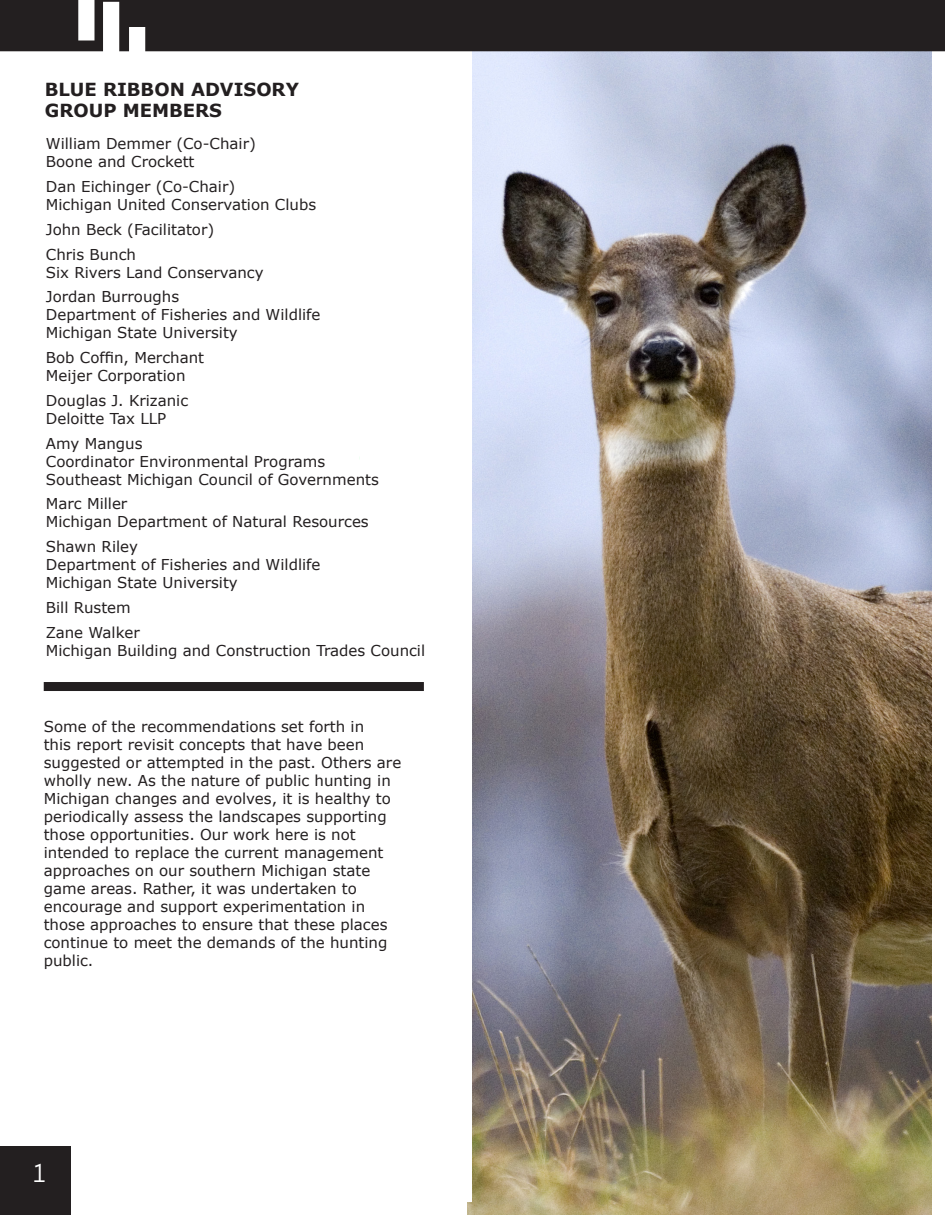
<style>
.page{position:relative;width:945px;height:1215px;background:#fff}
.page>*{position:absolute;margin:0;border:0;box-sizing:border-box;transform-origin:0 0}
.t1{font:27px "Orator Std";color:#fff}
.t2{font:700 18px "Verdana";color:#231f20}
.t3{font:15px/18px "Verdana";color:#231f20}
</style>
<div class="page">
<img style="left:467px;top:51px;width:465px;height:1164px">
<div style="left:0;top:43px;width:471px;height:1159px;background:#fff"></div>
<div style="left:0;top:0;width:945px;height:51px;background:#231f20"></div>
<svg style="left:78px;top:0;width:16px;height:40px"></svg>
<div style="left:103px;top:2px;width:16px;height:51px;background:#fff"></div>
<div style="left:129px;top:27px;width:16px;height:25px;background:#fff"></div>
<div style="left:0;top:1146px;width:71px;height:69px;background:#231f20"></div>
<div style="left:44px;top:682px;width:380px;height:9px;background:#231f20"></div>
<p class="t2" style="left:45px;top:76px;width:256px">BLUE RIBBON ADVISORY</p>
<p class="t2" style="left:45px;top:98px;width:179px">GROUP MEMBERS</p>
<p class="t3" style="left:46px;top:135px;width:211px">William Demmer (Co-Chair)</p>
<p class="t3" style="left:46px;top:153px;width:150px">Boone and Crockett</p>
<p class="t3" style="left:46px;top:178px;width:191px">Dan Eichinger (Co-Chair)</p>
<p class="t3" style="left:46px;top:196px;width:272px">Michigan United Conservation Clubs</p>
<p class="t3" style="left:46px;top:220px;width:170px">John Beck (Facilitator)</p>
<p class="t3" style="left:46px;top:245px;width:92px">Chris Bunch</p>
<p class="t3" style="left:46px;top:263px;width:219px">Six Rivers Land Conservancy</p>
<p class="t3" style="left:46px;top:288px;width:135px">Jordan Burroughs</p>
<p class="t3" style="left:46px;top:306px;width:276px">Department of Fisheries and Wildlife</p>
<p class="t3" style="left:46px;top:324px;width:193px">Michigan State University</p>
<p class="t3" style="left:46px;top:349px;width:160px">Bob Coffin, Merchant</p>
<p class="t3" style="left:46px;top:367px;width:141px">Meijer Corporation</p>
<p class="t3" style="left:46px;top:391px;width:144px">Douglas J. Krizanic</p>
<p class="t3" style="left:46px;top:409px;width:122px">Deloitte Tax LLP</p>
<p class="t3" style="left:46px;top:434px;width:98px">Amy Mangus</p>
<p class="t3" style="left:46px;top:452px;width:281px">Coordinator Environmental Programs</p>
<p class="t3" style="left:46px;top:470px;width:334px">Southeast Michigan Council of Governments</p>
<p class="t3" style="left:46px;top:495px;width:83px">Marc Miller</p>
<p class="t3" style="left:46px;top:513px;width:324px">Michigan Department of Natural Resources</p>
<p class="t3" style="left:46px;top:538px;width:94px">Shawn Riley</p>
<p class="t3" style="left:46px;top:556px;width:276px">Department of Fisheries and Wildlife</p>
<p class="t3" style="left:46px;top:574px;width:193px">Michigan State University</p>
<p class="t3" style="left:46px;top:598px;width:86px">Bill Rustem</p>
<p class="t3" style="left:46px;top:623px;width:95px">Zane Walker</p>
<p class="t3" style="left:46px;top:641px;width:381px">Michigan Building and Construction Trades Council</p>
<p class="t3" style="left:44px;top:718px;width:359px">Some of the recommendations set forth in<br>this report revisit concepts that have been suggested or attempted in the past. Others are wholly new. As the nature of public hunting in Michigan changes and evolves, it is healthy to periodically assess the landscapes supporting those opportunities. Our work here is not intended to replace the current management approaches on our southern Michigan state game areas. Rather, it was undertaken to encourage and support experimentation in those approaches to ensure that these places continue to meet the demands of the hunting public.</p>
<p class="t1" style="left:31px;top:1154px;width:18px">1</p>
</div>
